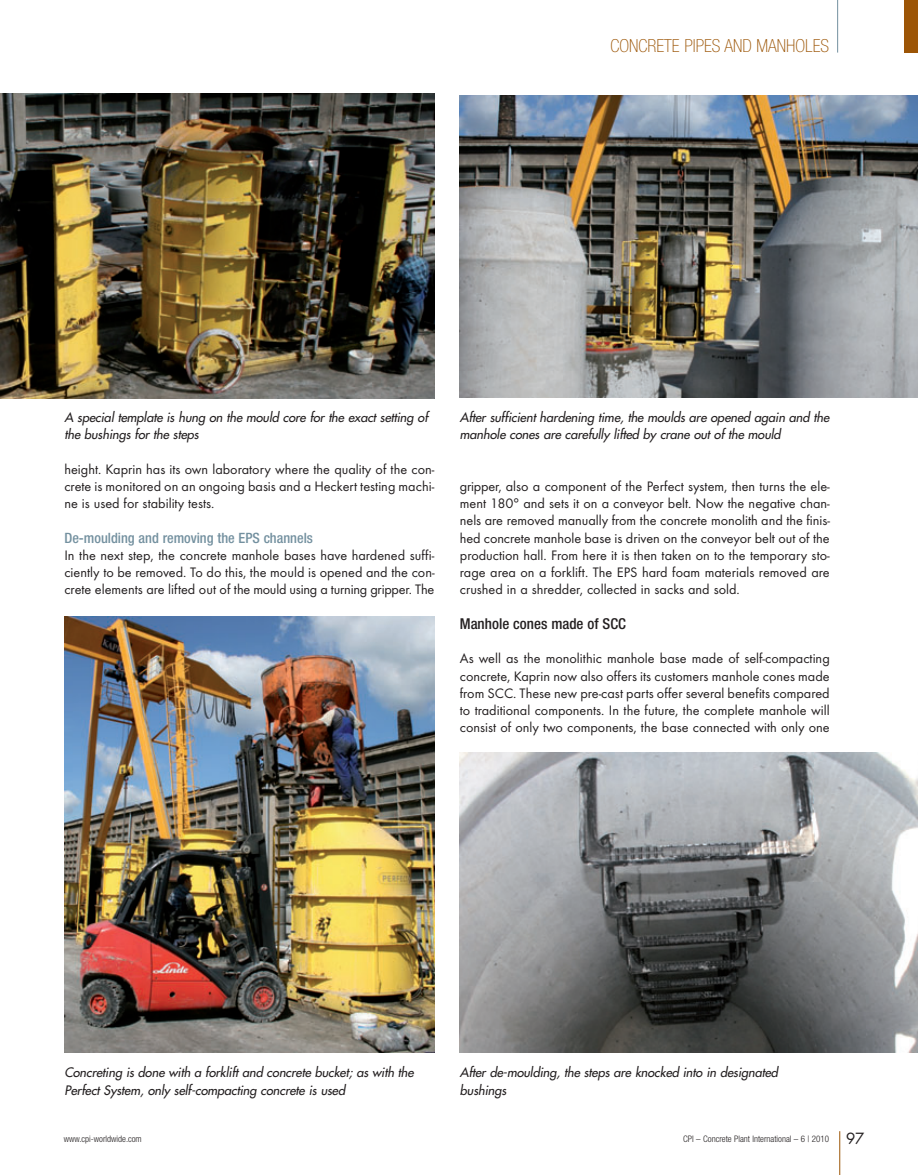
<style>
.page{position:relative;width:918px;height:1175px;background:#fff}
.page>*{position:absolute;margin:0;border:0;box-sizing:border-box;transform-origin:0 0}
.t1{font:100 condensed 18px "Helvetica Neue";color:#9c5506}
.t2{font:500 condensed 15px "Helvetica Neue";color:#231f20}
.t3{font:14.25px/17.2px "Futura T";color:#231f20;text-align:justify}
.t4{font:500 condensed 14.25px "Helvetica Neue";color:#73909f}
.t5{font:italic 12.75px/17.2px "Futura";letter-spacing:-.005em;color:#231f20}
.t6{font:300 condensed 9px "Helvetica Neue";color:#231f20}
.s1{font-family:"Futura";font-weight:400;font-stretch:normal;font-size:15px}
</style>
<div class="page">
<hr style="left:839px;top:1131px;width:1px;height:44px;background:#9c5506">
<hr style="left:837px;top:0;width:1px;height:53px;background:#73909f">
<div style="left:904px;top:0;width:14px;height:53px;background:#9c5506"></div>
<img style="left:1px;top:94px;width:433px;height:304px">
<img style="left:64px;top:617px;width:370px;height:435px">
<img style="left:460px;top:95px;width:458px;height:302px">
<img style="left:460px;top:753px;width:458px;height:299px">
<p class="t1" style="left:611px;top:39px;width:220px">CONCRETE PIPES AND MANHOLES</p>
<p class="t5" style="left:64px;top:409px;width:365px">A special template is hung on the mould core for the exact setting of the bushings for the steps</p>
<p class="t3" style="left:64px;top:461px;width:371px">height. Kaprin has its own laboratory where the quality of the con&shy;crete is monitored on an ongoing basis and a Heckert testing machi&shy;ne is used for stability tests.</p>
<p class="t4" style="left:64px;top:532px;width:250px">De-moulding and removing the EPS channels</p>
<p class="t3" style="left:64px;top:548px;width:372px">In the next step, the concrete manhole bases have hardened suffi&shy;ciently to be removed. To do this, the mould is opened and the con&shy;crete elements are lifted out of the mould using a turning gripper. The</p>
<p class="t5" style="left:460px;top:409px;width:373px">After sufficient hardening time, the moulds are opened again and the manhole cones are carefully lifted by crane out of the mould</p>
<p class="t3" style="left:460px;top:479px;width:372px">gripper, also a component of the Perfect system, then turns the ele&shy;ment 180° and sets it on a conveyor belt. Now the negative chan&shy;nels are removed manually from the concrete monolith and the finis&shy;hed concrete manhole base is driven on the conveyor belt out of the production hall. From here it is then taken on to the temporary sto&shy;rage area on a forklift. The EPS hard foam materials removed are crushed in a shredder, collected in sacks and sold.</p>
<p class="t2" style="left:460px;top:618px;width:168px">Manhole cones made of SCC</p>
<p class="t3" style="left:460px;top:651px;width:371px">As well as the monolithic manhole base made of self-compacting concrete, Kaprin now also offers its customers manhole cones made from SCC. These new pre-cast parts offer several benefits compared to traditional components. In the future, the complete manhole will consist of only two components, the base connected with only one</p>
<p class="t5" style="left:64px;top:1065px;width:353px">Concreting is done with a forklift and concrete bucket; as with the<br>Perfect System, only self-compacting concrete is used</p>
<p class="t5" style="left:460px;top:1065px;width:322px">After de-moulding, the steps are knocked into in designated bushings</p>
<p class="t6" style="left:64px;top:1135px;width:80px">www.cpi-worldwide.com</p>
<p class="t6" style="left:683px;top:1135px;width:183px">CPI – Concrete Plant International – 6 | 2010 <span class="s1">97</span></p>
</div>
